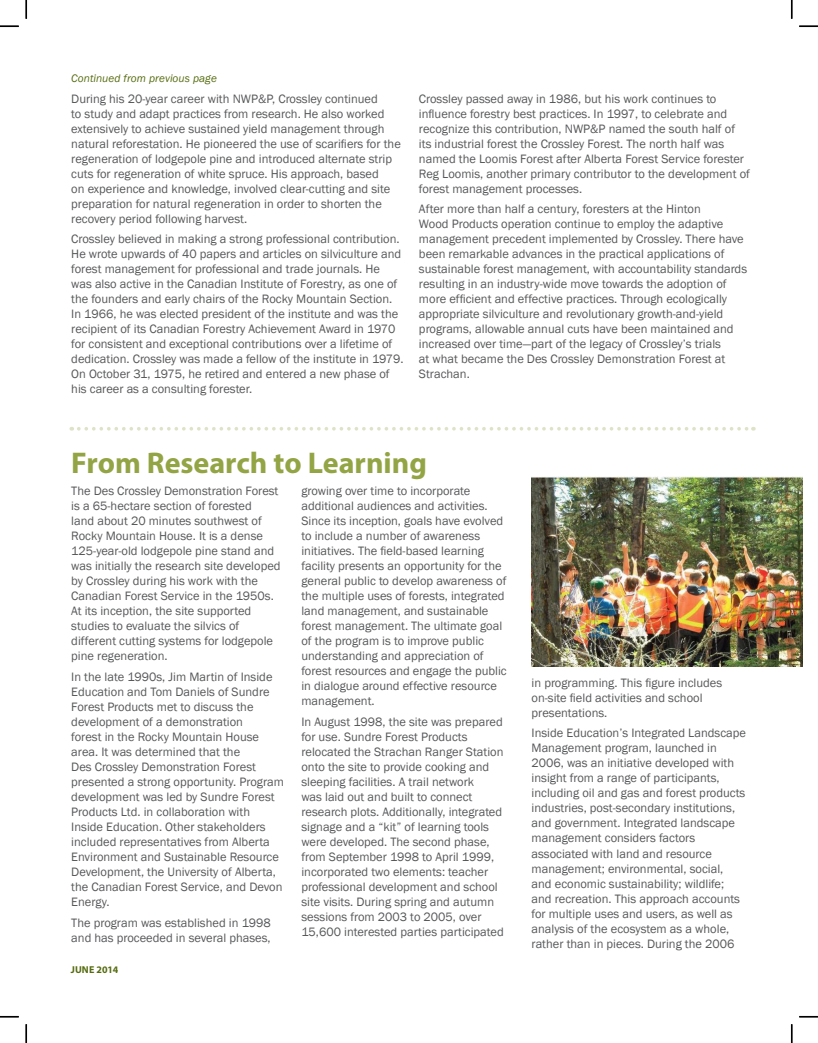
<style>
.page{position:relative;width:818px;height:1043px;background:#fff}
.page>*{position:absolute;margin:0;border:0;box-sizing:border-box;transform-origin:0 0}
.t1{font:700 30px "Myriad Pro";color:#93a445}
.t2{font:12.5px/15px "Franklin Gothic";color:#57585a}
.t3{font:italic 11.25px "Franklin Gothic";letter-spacing:.005em;color:#566c10}
.t4{font:700 10px "Myriad Pro";letter-spacing:.01em;color:#566c10}
</style>
<div class="page">
<svg style="left:79px;top:427px;width:674px;height:3px"></svg>
<img style="left:531px;top:477px;width:271px;height:189px">
<svg style="left:0;top:25px;width:19px;height:2px"></svg>
<svg style="left:799px;top:25px;width:19px;height:2px"></svg>
<svg style="left:0;top:1015px;width:19px;height:2px"></svg>
<svg style="left:799px;top:1015px;width:19px;height:2px"></svg>
<svg style="left:25px;top:0;width:2px;height:19px"></svg>
<svg style="left:25px;top:1024px;width:2px;height:18px"></svg>
<svg style="left:790px;top:0;width:2px;height:19px"></svg>
<svg style="left:790px;top:1024px;width:2px;height:18px"></svg>
<p class="t3" style="left:71px;top:73px;width:147px">Continued from previous page</p>
<p class="t2" style="left:71px;top:91px;width:331px">During his 20-year career with NWP&amp;P, Crossley continued<br>to study and adapt practices from research. He also worked extensively to achieve sustained yield management through natural reforestation. He pioneered the use of scarifiers for the regeneration of lodgepole pine and introduced alternate strip cuts for regeneration of white spruce. His approach, based<br>on experience and knowledge, involved clear-cutting and site preparation for natural regeneration in order to shorten the recovery period following harvest.</p>
<p class="t2" style="left:71px;top:232px;width:334px">Crossley believed in making a strong professional contribution.<br>He wrote upwards of 40 papers and articles on silviculture and forest management for professional and trade journals. He was also active in the Canadian Institute of Forestry, as one of the founders and early chairs of the Rocky Mountain Section.<br>In 1966, he was elected president of the institute and was the recipient of its Canadian Forestry Achievement Award in 1970 for consistent and exceptional contributions over a lifetime of dedication. Crossley was made a fellow of the institute in 1979.<br>On October 31, 1975, he retired and entered a new phase of his career as a consulting forester.</p>
<p class="t2" style="left:419px;top:91px;width:332px">Crossley passed away in 1986, but his work continues to influence forestry best practices. In 1997, to celebrate and recognize this contribution, NWP&amp;P named the south half of its industrial forest the Crossley Forest. The north half was named the Loomis Forest after Alberta Forest Service forester Reg Loomis, another primary contributor to the development of forest management processes.</p>
<p class="t2" style="left:419px;top:202px;width:329px">After more than half a century, foresters at the Hinton<br>Wood Products operation continue to employ the adaptive management precedent implemented by Crossley. There have been remarkable advances in the practical applications of sustainable forest management, with accountability standards resulting in an industry-wide move towards the adoption of more efficient and effective practices. Through ecologically appropriate silviculture and revolutionary growth-and-yield programs, allowable annual cuts have been maintained and increased over time—part of the legacy of Crossley’s trials<br>at what became the Des Crossley Demonstration Forest at Strachan.</p>
<h1 class="t1" style="left:71px;top:450px;width:357px">From Research to Learning</h1>
<p class="t2" style="left:71px;top:484px;width:211px">The Des Crossley Demonstration Forest is a 65-hectare section of forested<br>land about 20 minutes southwest of Rocky Mountain House. It is a dense 125-year-old lodgepole pine stand and was initially the research site developed by Crossley during his work with the Canadian Forest Service in the 1950s.<br>At its inception, the site supported studies to evaluate the silvics of different cutting systems for lodgepole pine regeneration.</p>
<p class="t2" style="left:71px;top:669px;width:214px">In the late 1990s, Jim Martin of Inside Education and Tom Daniels of Sundre Forest Products met to discuss the development of a demonstration<br>forest in the Rocky Mountain House area. It was determined that the<br>Des Crossley Demonstration Forest presented a strong opportunity. Program development was led by Sundre Forest Products Ltd. in collaboration with Inside Education. Other stakeholders included representatives from Alberta Environment and Sustainable Resource Development, the University of Alberta, the Canadian Forest Service, and Devon Energy.</p>
<p class="t2" style="left:71px;top:915px;width:201px">The program was established in 1998 and has proceeded in several phases,</p>
<p class="t4" style="left:71px;top:963px;width:49px">JUNE 2014</p>
<p class="t2" style="left:301px;top:484px;width:207px">growing over time to incorporate additional audiences and activities.<br>Since its inception, goals have evolved to include a number of awareness initiatives. The field-based learning facility presents an opportunity for the general public to develop awareness of the multiple uses of forests, integrated land management, and sustainable forest management. The ultimate goal of the program is to improve public understanding and appreciation of forest resources and engage the public in dialogue around effective resource management.</p>
<p class="t2" style="left:301px;top:714px;width:204px">In August 1998, the site was prepared for use. Sundre Forest Products relocated the Strachan Ranger Station onto the site to provide cooking and sleeping facilities. A trail network<br>was laid out and built to connect research plots. Additionally, integrated signage and a “kit” of learning tools were developed. The second phase, from September 1998 to April 1999, incorporated two elements: teacher professional development and school site visits. During spring and autumn sessions from 2003 to 2005, over 15,600 interested parties participated</p>
<p class="t2" style="left:531px;top:675px;width:192px">in programming. This figure includes on-site field activities and school presentations.</p>
<p class="t2" style="left:531px;top:726px;width:216px">Inside Education’s Integrated Landscape Management program, launched in 2006, was an initiative developed with insight from a range of participants, including oil and gas and forest products industries, post-secondary institutions, and government. Integrated landscape management considers factors associated with land and resource management; environmental, social, and economic sustainability; wildlife; and recreation. This approach accounts for multiple uses and users, as well as analysis of the ecosystem as a whole, rather than in pieces. During the 2006</p>
</div>
